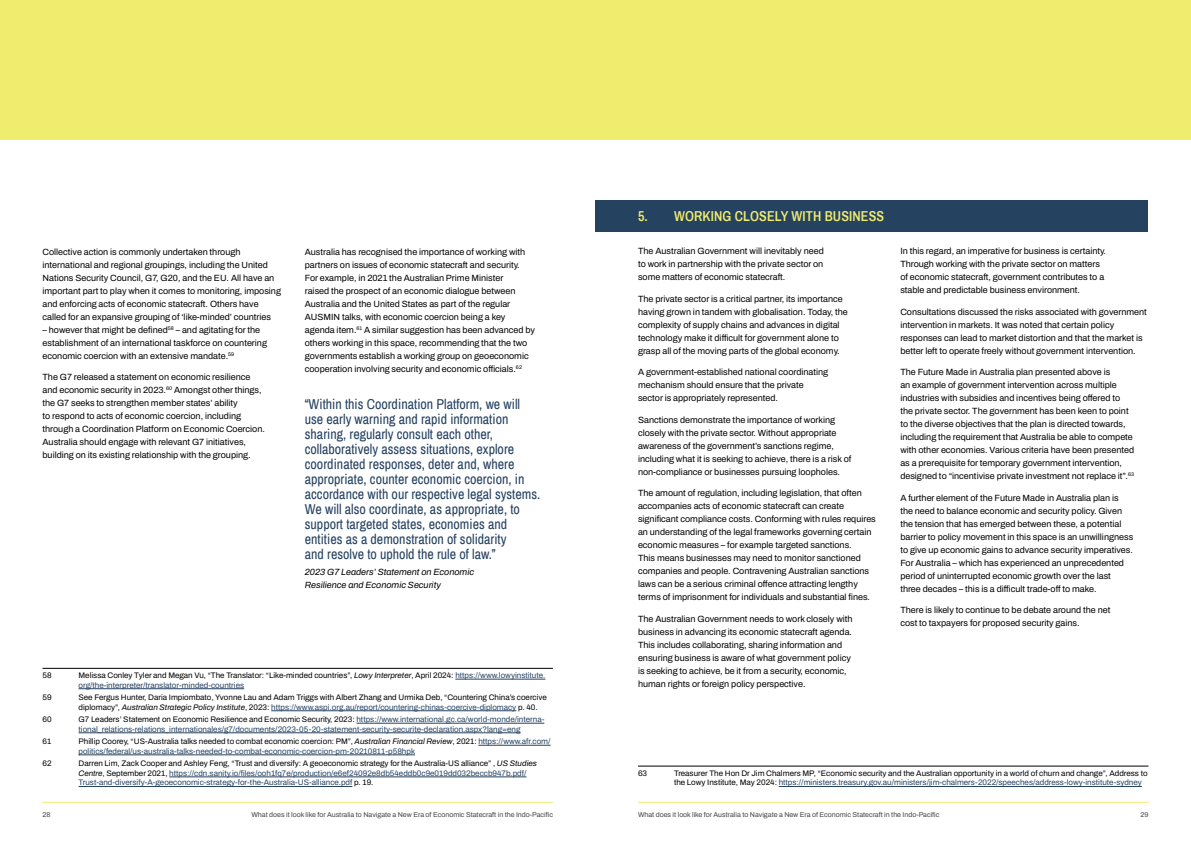
<style>
.page{position:relative;width:1191px;height:842px;background:#fff}
.page>*{position:absolute;margin:0;border:0;box-sizing:border-box;transform-origin:0 0}
.t1{font:14px/15px "Archivo Narrow";color:#264261}
.t2{font:600 14px "Archivo Narrow";letter-spacing:.01em;color:#f0ec6d}
.t3{font:600 9px/13px "Archivo";color:#000}
.t4{font:italic 600 9px/13px "Archivo";color:#000}
.t5{font:600 8px/9.6px "Archivo";color:#264261}
.t6{font:600 8px/9.6px "Archivo";color:#000}
.t7{font:600 7px "Archivo";color:#464547}
.s1{font-style:italic}
.s2{color:#264261}
.s3{color:#000}
.s4{font-style:italic;color:#000}
</style>
<div class="page">
<hr style="left:43px;top:668px;width:510px;height:1px;background:#000">
<hr style="left:455px;top:679px;width:90px;height:1px;background:#264261">
<hr style="left:79px;top:688px;width:165px;height:1px;background:#264261">
<hr style="left:271px;top:711px;width:245px;height:1px;background:#264261">
<hr style="left:356px;top:723px;width:188px;height:1px;background:#264261">
<hr style="left:79px;top:733px;width:441px;height:1px;background:#264261">
<hr style="left:478px;top:745px;width:72px;height:1px;background:#264261">
<hr style="left:79px;top:755px;width:336px;height:1px;background:#264261">
<hr style="left:169px;top:777px;width:357px;height:1px;background:#264261">
<hr style="left:79px;top:786px;width:273px;height:1px;background:#264261">
<hr style="left:43px;top:802px;width:510px;height:1px;background:#f0ec6d">
<div style="left:0;top:0;width:1191px;height:139px;background:#f0ec6d"></div>
<hr style="left:638px;top:802px;width:510px;height:1px;background:#f0ec6d">
<div style="left:595px;top:200px;width:553px;height:32px;background:#264261"></div>
<hr style="left:638px;top:766px;width:510px;height:1px;background:#000">
<hr style="left:778px;top:786px;width:363px;height:1px;background:#264261">
<p class="t3" style="left:43px;top:245px;width:240px">Collective action is commonly undertaken through international and regional groupings, including the United Nations Security Council, G7, G20, and the EU. All have an important part to play when it comes to monitoring, imposing and enforcing acts of economic statecraft. Others have called for an expansive grouping of ‘like-minded’ countries</p>
<p class="t3" style="left:43px;top:323px;width:226px">– however that might be defined<sup>58</sup> – and agitating for the establishment of an international taskforce on countering economic coercion with an extensive mandate.<sup>59</sup></p>
<p class="t3" style="left:43px;top:370px;width:224px">The G7 released a statement on economic resilience and economic security in 2023.<sup>60</sup> Amongst other things, the G7 seeks to strengthen member states’ ability<br>to respond to acts of economic coercion, including through a Coordination Platform on Economic Coercion.<br>Australia should engage with relevant G7 initiatives, building on its existing relationship with the grouping.</p>
<p class="t3" style="left:305px;top:245px;width:232px">Australia has recognised the importance of working with partners on issues of economic statecraft and security.<br>For example, in 2021 the Australian Prime Minister<br>raised the prospect of an economic dialogue between Australia and the United States as part of the regular AUSMIN talks, with economic coercion being a key agenda item.<sup>61</sup> A similar suggestion has been advanced by others working in this space, recommending that the two governments establish a working group on geoeconomic cooperation involving security and economic officials.<sup>62</sup></p>
<p class="t1" style="left:305px;top:396px;width:237px">“Within this Coordination Platform, we will use early warning and rapid information sharing, regularly consult each other, collaboratively assess situations, explore coordinated responses, deter and, where appropriate, counter economic coercion, in accordance with our respective legal systems.<br>We will also coordinate, as appropriate, to support targeted states, economies and entities as a demonstration of solidarity<br>and resolve to uphold the rule of law.”</p>
<p class="t4" style="left:305px;top:565px;width:171px">2023 G7 Leaders’ Statement on Economic<br>Resilience and Economic Security</p>
<p class="t6" style="left:43px;top:670px;width:11px">58</p>
<p class="t6" style="left:79px;top:670px;width:468px">Melissa Conley Tyler and Megan Vu, “The Translator: “Like-minded countries”, <span class="s1">Lowy Interpreter</span>, April 2024: <span class="s2">https://www.lowyinstitute. org/the-interpreter/translator-minded-countries</span></p>
<p class="t6" style="left:43px;top:692px;width:11px">59</p>
<p class="t6" style="left:79px;top:692px;width:470px">See Fergus Hunter, Daria Impiombato, Yvonne Lau and Adam Triggs with Albert Zhang and Urmika Deb, “Countering China’s coercive diplomacy”, <span class="s1">Australian Strategic Policy Institute</span>, 2023: <span class="s2">https://www.aspi.org.au/report/countering-chinas-coercive-diplomacy</span> p. 40.</p>
<p class="t6" style="left:43px;top:714px;width:11px">60</p>
<p class="t5" style="left:79px;top:714px;width:467px"><span class="s3">G7 Leaders’ Statement on Economic Resilience and Economic Security, 2023:</span> https://www.international.gc.ca/world-monde/interna&shy;tional_relations-relations_internationales/g7/documents/2023-05-20-statement-security-securite-declaration.aspx?lang=eng</p>
<p class="t6" style="left:43px;top:736px;width:10px">61</p>
<p class="t5" style="left:79px;top:736px;width:473px"><span class="s3">Phillip Coorey, “US-Australia talks needed to combat economic coercion: PM”,</span> <span class="s4">Australian Financial Review</span><span class="s3">, 2021:</span> https://www.afr.com/ politics/federal/us-australia-talks-needed-to-combat-economic-coercion-pm-20210811-p58hpk</p>
<p class="t6" style="left:43px;top:758px;width:11px">62</p>
<p class="t5" style="left:79px;top:758px;width:460px"><span class="s3">Darren Lim, Zack Cooper and Ashley Feng, “Trust and diversify: A geoeconomic strategy for the Australia-US alliance” ,</span> <span class="s4">US Studies<br>Centre</span><span class="s3">, September 2021,</span> https://cdn.sanity.io/files/ooh1fq7e/production/e6ef24092e8db54eddb0c9e019dd032beccb947b.pdf/<br>Trust-and-diversify-A-geoeconomic-strategy-for-the-Australia-US-alliance.pdf <span class="s3">p. 19.</span></p>
<h1 class="t2" style="left:638px;top:207px;width:248px">5. WORKING CLOSELY WITH BUSINESS</h1>
<p class="t3" style="left:638px;top:245px;width:187px;text-align:justify">The Australian Government will inevitably need to work in partnership with the private sector on some matters of economic statecraft.</p>
<p class="t3" style="left:638px;top:292px;width:211px">The private sector is a critical partner, its importance having grown in tandem with globalisation. Today, the complexity of supply chains and advances in digital technology make it difficult for government alone to grasp all of the moving parts of the global economy.</p>
<p class="t3" style="left:638px;top:366px;width:192px">A government-established national coordinating mechanism should ensure that the private sector is appropriately represented.</p>
<p class="t3" style="left:638px;top:413px;width:215px">Sanctions demonstrate the importance of working closely with the private sector. Without appropriate awareness of the government’s sanctions regime, including what it is seeking to achieve, there is a risk of non-compliance or businesses pursuing loopholes.</p>
<p class="t3" style="left:638px;top:487px;width:239px">The amount of regulation, including legislation, that often accompanies acts of economic statecraft can create significant compliance costs. Conforming with rules requires an understanding of the legal frameworks governing certain economic measures – for example targeted sanctions.<br>This means businesses may need to monitor sanctioned companies and people. Contravening Australian sanctions laws can be a serious criminal offence attracting lengthy terms of imprisonment for individuals and substantial fines.</p>
<p class="t3" style="left:638px;top:612px;width:216px">The Australian Government needs to work closely with business in advancing its economic statecraft agenda.<br>This includes collaborating, sharing information and ensuring business is aware of what government policy is seeking to achieve, be it from a security, economic, human rights or foreign policy perspective.</p>
<p class="t3" style="left:900px;top:245px;width:207px">In this regard, an imperative for business is certainty.<br>Through working with the private sector on matters of economic statecraft, government contributes to a stable and predictable business environment.</p>
<p class="t3" style="left:900px;top:305px;width:248px">Consultations discussed the risks associated with government intervention in markets. It was noted that certain policy responses can lead to market distortion and that the market is better left to operate freely without government intervention.</p>
<p class="t3" style="left:900px;top:366px;width:235px">The Future Made in Australia plan presented above is<br>an example of government intervention across multiple industries with subsidies and incentives being offered to the private sector. The government has been keen to point to the diverse objectives that the plan is directed towards, including the requirement that Australia be able to compete with other economies. Various criteria have been presented as a prerequisite for temporary government intervention, designed to “incentivise private investment not replace it”.<sup>63</sup></p>
<p class="t3" style="left:900px;top:491px;width:234px">A further element of the Future Made in Australia plan is the need to balance economic and security policy. Given the tension that has emerged between these, a potential barrier to policy movement in this space is an unwillingness to give up economic gains to advance security imperatives.<br>For Australia – which has experienced an unprecedented period of uninterrupted economic growth over the last three decades – this is a difficult trade-off to make.</p>
<p class="t3" style="left:900px;top:604px;width:211px">There is likely to continue to be debate around the net cost to taxpayers for proposed security gains.</p>
<p class="t6" style="left:638px;top:768px;width:11px">63</p>
<p class="t6" style="left:674px;top:768px;width:475px">Treasurer The Hon Dr Jim Chalmers MP, “Economic security and the Australian opportunity in a world of churn and change”, Address to the Lowy Institute, May 2024: <span class="s2">https://ministers.treasury.gov.au/ministers/jim-chalmers-2022/speeches/address-lowy-institute-sydney</span></p>
<p class="t7" style="left:43px;top:809px;width:9px">28</p>
<p class="t7" style="left:251px;top:809px;width:303px">What does it look like for Australia to Navigate a New Era of Economic Statecraft in the Indo-Pacific</p>
<p class="t7" style="left:638px;top:809px;width:303px">What does it look like for Australia to Navigate a New Era of Economic Statecraft in the Indo-Pacific</p>
<p class="t7" style="left:1140px;top:809px;width:9px">29</p>
</div>
